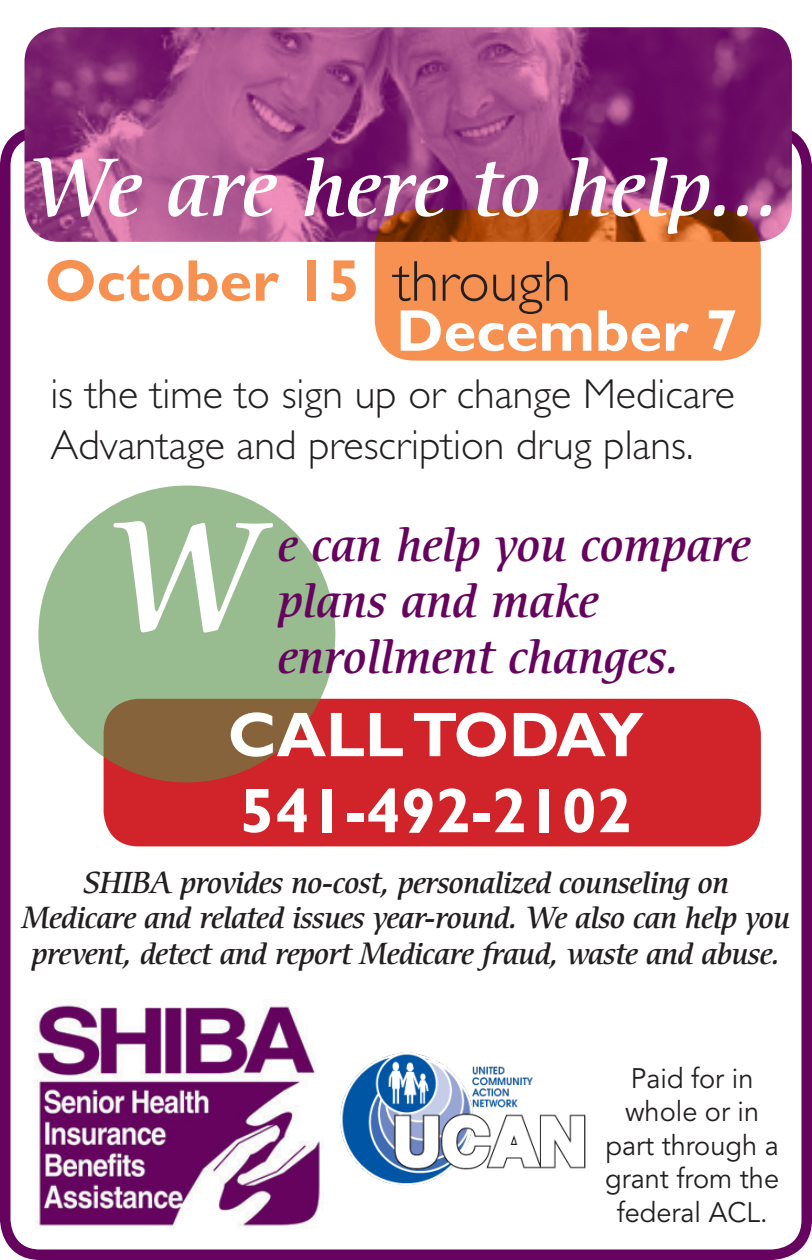
<style>
.page{position:relative;width:812px;height:1260px;background:#fff}
.page>*{position:absolute;margin:0;border:0;box-sizing:border-box;transform-origin:0 0}
.t1{font:italic 500 150.15px "Cerigo Std";color:#fff}
.t2{font:italic 500 80.15px "Cerigo Std";color:#fff}
.t3{font:700 63.35px "Gill Sans Std";color:#fff}
.t4{font:700 59.15px "Gill Sans Std";color:#f69151}
.t5{font:700 59.15px "Gill Sans Std";color:#fff}
.t6{font:italic 500 46.55px/56px "Cerigo Std";color:#65035f}
.t7{font:300 42px/50.4px "Gill Sans Std";color:#231f20}
.t8{font:italic 500 29.75px/35.7px "Cerigo Std";letter-spacing:-.02em;color:#231f20;text-align:center}
.t9{font:28px/33.6px "Avenir LT Std";color:#231f20;text-align:center}
.s1{font-weight:300;font-size:57.75px;color:#231f20}
</style>
<div class="page">
<img style="left:35px;top:1000px;width:288px;height:229px">
<div style="left:0;top:126px;width:812px;height:1134px;border:10px solid #65035f;border-radius:35px"></div>
<div style="left:104px;top:699px;width:657px;height:147px;background:#d1232a;border-radius:35px"></div>
<svg style="left:38px;top:486px;width:297px;height:296px;background:#95a97e"></svg>
<img style="left:24px;top:27px;width:768px;height:215px">
<svg style="left:375px;top:210px;width:386px;height:151px;background:#e48244"></svg>
<img style="left:340px;top:1052px;width:246px;height:134px">
<p class="t2" style="left:28px;top:141px;width:754px">We are here to help...</p>
<p class="t4" style="left:45px;top:246px;width:528px">October 15 <span class="s1">through</span></p>
<p class="t5" style="left:396px;top:296px;width:343px">December 7</p>
<p class="t7" style="left:50px;top:370px;width:686px">is the time to sign up or change Medicare<br>Advantage and prescription drug plans.</p>
<p class="t1" style="left:104px;top:491px;width:159px">W</p>
<p class="t6" style="left:278px;top:519px;width:474px">e can help you compare plans and make enrollment changes.</p>
<p class="t3" style="left:228px;top:697px;width:417px">CALL TODAY</p>
<p class="t3" style="left:240px;top:773px;width:393px">541-492-2102</p>
<p class="t8" style="left:83px;top:865px;width:647px">SHIBA provides no-cost, personalized counseling on</p>
<p class="t8" style="left:22px;top:901px;width:770px">Medicare and related issues year-round. We also can help you prevent, detect and report Medicare fraud, waste and abuse.</p>
<p class="t9" style="left:605px;top:1062px;width:175px">Paid for in whole or in part through a grant from the federal ACL.</p>
</div>
